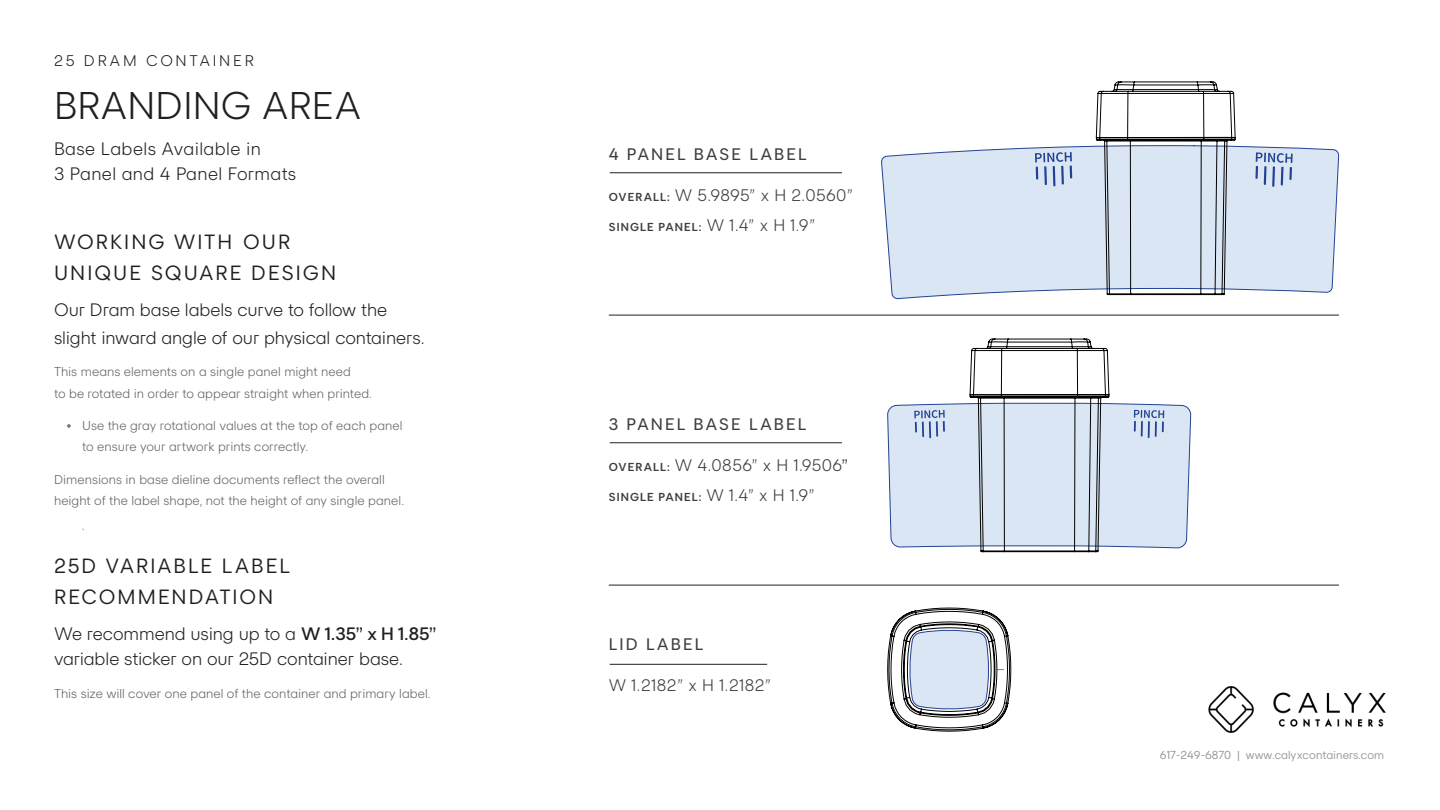
<style>
.page{position:relative;width:1440px;height:810px;background:#fff}
.page>*{position:absolute;margin:0;border:0;box-sizing:border-box;transform-origin:0 0}
.H1_-_Product_Name{font:300 37.5px "Kentos R1";color:#231f20}
.t1{font:20px/31.2px "Kentos R1";letter-spacing:.095em;color:#231f20}
.H1_-_Product_Name-2{font:300 17.5px/27.5px "Kentos R1";letter-spacing:-.01em;color:#231f20}
.H1_-_Product_Name-3{font:300 17.5px/25px "Kentos R1";letter-spacing:.02em;color:#231f20}
.t2{font:300 16.25px "Kentos R1";letter-spacing:.025em;color:#3e3e3f}
.t3{font:16.25px "Kentos R1";letter-spacing:.115em;color:#3e3e3f}
.H1_-_Product_Name-4{font:300 15px "Kentos R1";letter-spacing:.175em;color:#231f20}
.t4{font:300 13.75px "Kentos R1";color:#939598}
.t5{font:300 12.5px/21.2px "Kentos R1";color:#636366}
.t6{font:600 11.25px "Kentos R1";letter-spacing:.095em;color:#3e3e3f}
.t7{font:11.25px "Kentos R1";color:#939598}
.s1{font-weight:500}
.s2{font-weight:600;font-size:11.25px}
.s3{font-weight:300;font-size:16.25px}
.s4{font-weight:400}
</style>
<div class="page">
<svg style="left:1095px;top:81px;width:141px;height:64px"></svg>
<svg style="left:881px;top:145px;width:458px;height:154px;fill:#dbe6f4"></svg>
<svg style="left:1035px;top:152px;width:37px;height:34px"></svg>
<svg style="left:1255px;top:152px;width:38px;height:35px"></svg>
<svg style="left:888px;top:338px;width:303px;height:215px"></svg>
<svg style="left:887px;top:607px;width:124px;height:125px"></svg>
<img style="left:1208px;top:687px;width:178px;height:45px">
<svg style="left:67px;top:424px;width:4px;height:4px"></svg>
<hr style="left:609px;top:315px;width:730px;height:1px;background:#231f20">
<hr style="left:609px;top:585px;width:730px;height:1px;background:#231f20">
<hr style="left:610px;top:173px;width:232px;height:1px;background:#231f20">
<hr style="left:610px;top:664px;width:157px;height:1px;background:#231f20">
<hr style="left:610px;top:443px;width:232px;height:1px;background:#231f20">
<p class="H1_-_Product_Name-4" style="left:54px;top:51px;width:201px">25 DRAM CONTAINER</p>
<p class="H1_-_Product_Name" style="left:54px;top:80px;width:309px">BRANDING AREA</p>
<p class="H1_-_Product_Name-3" style="left:54px;top:135px;width:244px">Base Labels Available in<br>3 Panel and 4 Panel Formats</p>
<p class="t1" style="left:54px;top:226px;width:284px">WORKING WITH OUR<br>UNIQUE SQUARE DESIGN</p>
<p class="H1_-_Product_Name-2" style="left:54px;top:296px;width:372px">Our Dram base labels curve to follow the slight inward angle of our physical containers.</p>
<p class="t5" style="left:54px;top:361px;width:319px">This means elements on a single panel might need<br>to be rotated in order to appear straight when printed.</p>
<p class="t5" style="left:82px;top:415px;width:322px">Use the gray rotational values at the top of each panel to ensure your artwork prints correctly.</p>
<p class="t5" style="left:54px;top:468px;width:352px">Dimensions in base dieline documents reflect the overall height of the label shape, not the height of any single panel.</p>
<p class="t4" style="left:82px;top:527px;width:5px">`</p>
<p class="t1" style="left:54px;top:549px;width:237px">25D VARIABLE LABEL<br>RECOMMENDATION</p>
<p class="H1_-_Product_Name-2" style="left:54px;top:621px;width:384px;line-height:25px">We recommend using up to a <span class="s1">W 1.35” x H 1.85” </span>variable sticker on our 25D container base.</p>
<p class="t5" style="left:54px;top:682px;width:378px">This size will cover one panel of the container and primary label.</p>
<p class="t3" style="left:609px;top:143px;width:200px">4 PANEL BASE LABEL</p>
<p class="t2" style="left:609px;top:184px;width:246px"><span class="s2">OVERALL:</span> W 5.9895” x H 2.0560”</p>
<p class="t6" style="left:609px;top:219px;width:208px">SINGLE PANEL: <span class="s3">W 1.4” x H 1.9”</span></p>
<p class="t3" style="left:609px;top:413px;width:199px">3 PANEL BASE LABEL</p>
<p class="t2" style="left:609px;top:454px;width:241px"><span class="s2">OVERALL:</span> W 4.0856” x H 1.9506<span class="s4">”</span></p>
<p class="t6" style="left:609px;top:489px;width:207px">SINGLE PANEL: <span class="s3">W 1.4” x H 1.9”</span></p>
<p class="t3" style="left:609px;top:633px;width:96px">LID LABEL</p>
<p class="t2" style="left:609px;top:675px;width:164px">W 1.2182” x H 1.2182”</p>
<p class="t7" style="left:1160px;top:747px;width:226px">617-249-6870 | www.calyxcontainers.com</p>
</div>
